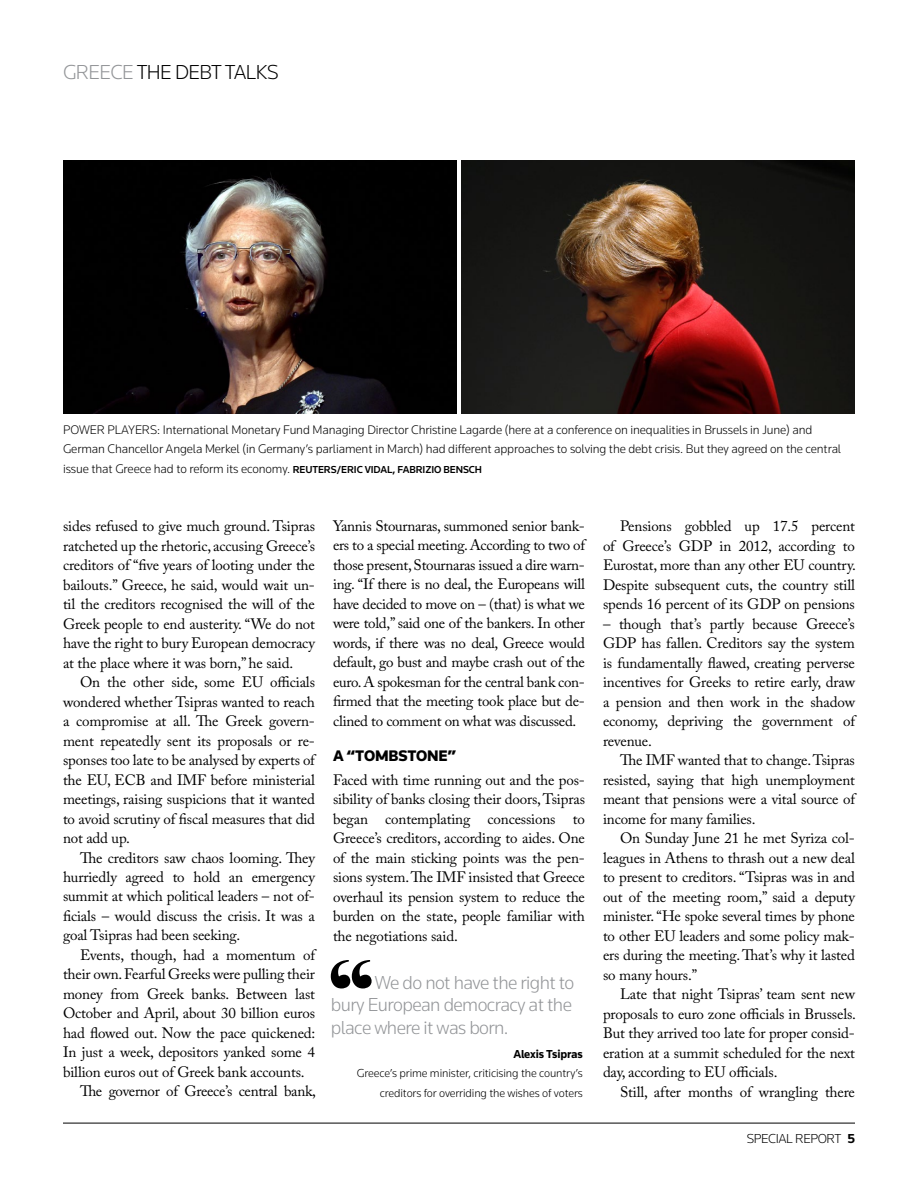
<style>
.page{position:relative;width:918px;height:1188px;background:#fff}
.page>*{position:absolute;margin:0;border:0;box-sizing:border-box;transform-origin:0 0}
.t1{font:300 21px "Knowledge";letter-spacing:-.03em;color:#000}
.t2{font:300 19.5px/22.5px "Knowledge";letter-spacing:-.03em;color:#939598}
.t3{font:900 15.9px "Knowledge";letter-spacing:-.01em;color:#000}
.t4{font:15px/19.5px "Adobe Caslon Pro";letter-spacing:-.01em;color:#000;text-align:justify}
.t5{font:300 13.5px "Knowledge";letter-spacing:-.03em;color:#000}
.t6{font:300 12.9px/19.5px "Knowledge";letter-spacing:-.01em;color:#000}
.t7{font:300 12px/19.5px "Knowledge";letter-spacing:-.01em;color:#000;text-align:right}
.t8{font:700 12px "Knowledge";letter-spacing:-.01em;color:#000}
.s1{color:#939598}
.s2{font-weight:500;font-size:10.5px}
.s3{font-weight:700}
</style>
<div class="page">
<hr style="left:63px;top:1123px;width:792px;height:1px;background:#000">
<img style="left:63px;top:160px;width:394px;height:254px">
<img style="left:461px;top:160px;width:394px;height:254px">
<svg style="left:331px;top:960px;width:41px;height:29px"></svg>
<h1 class="t1" style="left:63px;top:59px;width:217px"><span class="s1">GREECE</span> THE DEBT TALKS</h1>
<p class="t6" style="left:63px;top:419px;width:780px">POWER PLAYERS: International Monetary Fund Managing Director Christine Lagarde (here at a conference on inequalities in Brussels in June) and<br>German Chancellor Angela Merkel (in Germany’s parliament in March) had different approaches to solving the debt crisis. But they agreed on the central issue that Greece had to reform its economy. <span class="s2">REUTERS/ERIC VIDAL, FABRIZIO BENSCH</span></p>
<p class="t4" style="left:63px;top:516px;width:254px">sides refused to give much ground. Tsipras ratcheted up the rhetoric, accusing Greece’s creditors of “five years of looting under the bailouts.” Greece, he said, would wait un&shy;til the creditors recognised the will of the Greek people to end austerity. “We do not have the right to bury European democracy at the place where it was born,” he said.</p>
<p class="t4" style="left:63px;top:672px;width:254px;text-indent:17px">On the other side, some EU officials wondered whether Tsipras wanted to reach a compromise at all. The Greek govern&shy;ment repeatedly sent its proposals or re&shy;sponses too late to be analysed by experts of the EU, ECB and IMF before ministerial meetings, raising suspicions that it wanted to avoid scrutiny of fiscal measures that did not add up.</p>
<p class="t4" style="left:63px;top:848px;width:253px;text-indent:17px">The creditors saw chaos looming. They hurriedly agreed to hold an emergency summit at which political leaders – not of&shy;ficials – would discuss the crisis. It was a goal Tsipras had been seeking.</p>
<p class="t4" style="left:80px;top:945px;width:236px">Events, though, had a momentum of</p>
<p class="t4" style="left:63px;top:965px;width:254px">their own. Fearful Greeks were pulling their</p>
<p class="t4" style="left:63px;top:984px;width:254px">money from Greek banks. Between last</p>
<p class="t4" style="left:63px;top:1004px;width:254px">October and April, about 30 billion euros</p>
<p class="t4" style="left:63px;top:1023px;width:254px">had flowed out. Now the pace quickened:</p>
<p class="t4" style="left:63px;top:1043px;width:254px">In just a week, depositors yanked some 4</p>
<p class="t4" style="left:63px;top:1062px;width:243px">billion euros out of Greek bank accounts.</p>
<p class="t4" style="left:80px;top:1082px;width:238px">The governor of Greece’s central bank,</p>
<p class="t4" style="left:333px;top:516px;width:254px">Yannis Stournaras, summoned senior bank&shy;ers to a special meeting. According to two of those present, Stournaras issued a dire warn&shy;ing. “If there is no deal, the Europeans will have decided to move on – (that) is what we were told,” said one of the bankers. In other words, if there was no deal, Greece would default, go bust and maybe crash out of the euro. A spokesman for the central bank con&shy;firmed that the meeting took place but de&shy;clined to comment on what was discussed.</p>
<p class="t3" style="left:333px;top:746px;width:124px">A “TOMBSTONE”</p>
<p class="t4" style="left:333px;top:770px;width:254px">Faced with time running out and the pos&shy;sibility of banks closing their doors, Tsipras began contemplating concessions to Greece’s creditors, according to aides. One of the main sticking points was the pen&shy;sions system. The IMF insisted that Greece overhaul its pension system to reduce the burden on the state, people familiar with the negotiations said.</p>
<h2 class="t2" style="left:331px;top:970px;width:245px;text-indent:44px">We do not have the right to bury European democracy at the place where it was born.</h2>
<p class="t8" style="left:513px;top:1046px;width:71px">Alexis Tsipras</p>
<p class="t7" style="left:357px;top:1063px;width:227px">Greece’s prime minister, criticising the country’s creditors for overriding the wishes of voters</p>
<p class="t4" style="left:603px;top:516px;width:255px;text-indent:17px">Pensions gobbled up 17.5 percent of Greece’s GDP in 2012, according to Eurostat, more than any other EU country.<br>Despite subsequent cuts, the country still spends 16 percent of its GDP on pensions</p>
<p class="t4" style="left:603px;top:614px;width:254px">– though that’s partly because Greece’s GDP has fallen. Creditors say the system is fundamentally flawed, creating perverse incentives for Greeks to retire early, draw a pension and then work in the shadow economy, depriving the government of revenue.</p>
<p class="t4" style="left:603px;top:750px;width:254px;text-indent:17px">The IMF wanted that to change. Tsipras resisted, saying that high unemployment meant that pensions were a vital source of income for many families.</p>
<p class="t4" style="left:603px;top:828px;width:254px;text-indent:17px">On Sunday June 21 he met Syriza col&shy;leagues in Athens to thrash out a new deal to present to creditors. “Tsipras was in and out of the meeting room,” said a deputy minister. “He spoke several times by phone to other EU leaders and some policy mak&shy;ers during the meeting. That’s why it lasted so many hours.”</p>
<p class="t4" style="left:603px;top:984px;width:255px;text-indent:17px">Late that night Tsipras’ team sent new proposals to euro zone officials in Brussels.<br>But they arrived too late for proper consid&shy;eration at a summit scheduled for the next day, according to EU officials.</p>
<p class="t4" style="left:620px;top:1082px;width:237px">Still, after months of wrangling there</p>
<p class="t5" style="left:747px;top:1130px;width:110px">SPECIAL REPORT <span class="s3">5</span></p>
</div>
